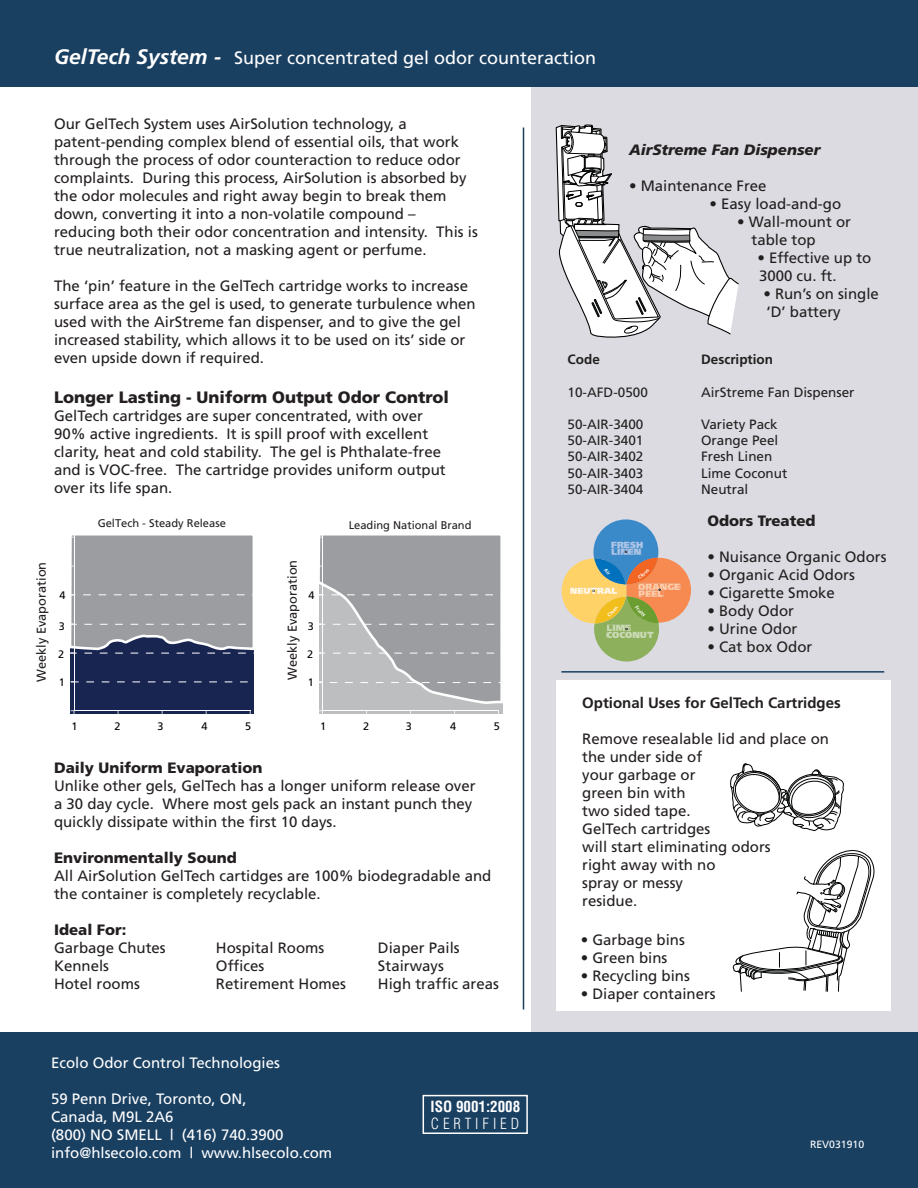
<style>
.page{position:relative;width:918px;height:1188px;background:#fff}
.page>*{position:absolute;margin:0;border:0;box-sizing:border-box;transform-origin:0 0}
.t1{font:18px "Frutiger";color:#fff}
.t2{font:900 16.5px "Frutiger";color:#231f20}
.t3{font:15px/18px "Frutiger";color:#231f20}
.t4{font:15px/18px "Frutiger";color:#fff}
.t5{font:900 15px "Frutiger";color:#231f20}
.t6{font:700 15px "Frutiger";color:#231f20}
.t7{font:italic 900 15px "Frutiger";color:#231f20}
.t8{font:700 condensed 15px "Helvetica";color:#fff}
.t9{font:300 condensed 15px "Helvetica";letter-spacing:.26em;color:#fff}
.t10{font:13.5px "Frutiger";color:#231f20}
.t11{font:700 13.5px "Frutiger";color:#231f20}
.t12{font:12.75px "Frutiger";color:#221e1f}
.t13{font:11.1px "Frutiger";color:#231f20}
.t14{font:10.95px "Frutiger";color:#010202}
.t15{font:10.5px "Frutiger";color:#fff}
.t16{font:900 8.85px/6.9px "Frutiger";color:#cadab5}
.t17{font:900 8.85px/6.9px "Frutiger";color:#fccdae}
.t18{font:900 8.85px/6.9px "Frutiger";color:#aec5e6}
.t19{font:900 8.85px "Frutiger";color:#fff8eb}
.s1{font-weight:700;font-style:italic;font-size:21px}
</style>
<div class="page">
<div style="left:532px;top:79px;width:386px;height:1109px;background:#dbdbe1"></div>
<div style="left:556px;top:680px;width:335px;height:331px;background:#fff"></div>
<div style="left:70px;top:534px;width:184px;height:180px;background:#192551"></div>
<hr style="left:74px;top:534px;width:1px;height:177px;background:#fff">
<hr style="left:74px;top:710px;width:176px;height:1px;background:#fff">
<svg style="left:70px;top:534px;width:184px;height:120px;background:#989ba0"></svg>
<svg style="left:71px;top:681px;width:177px;height:2px"></svg>
<svg style="left:319px;top:535px;width:184px;height:179px;background:#a9abad"></svg>
<svg style="left:556px;top:124px;width:183px;height:214px"></svg>
<hr style="left:523px;top:128px;width:1px;height:882px;background:#193f61">
<div style="left:0;top:0;width:918px;height:86px;background:#193f61"></div>
<svg style="left:732px;top:850px;width:143px;height:142px"></svg>
<svg style="left:730px;top:763px;width:114px;height:68px"></svg>
<div style="left:0;top:1033px;width:918px;height:155px;background:#193f61"></div>
<hr style="left:561px;top:671px;width:323px;height:2px;background:#193f61">
<div style="left:423px;top:1095px;width:105px;height:39px;border:2px solid #fff"></div>
<svg style="left:562px;top:519px;width:129px;height:143px"></svg>
<p class="t1" style="left:54px;top:50px;width:544px"><span class="s1">GelTech System -</span> Super concentrated gel odor counteraction</p>
<p class="t3" style="left:54px;top:116px;width:425px">Our GelTech System uses AirSolution technology, a patent-pending complex blend of essential oils, that work through the process of odor counteraction to reduce odor complaints. During this process, AirSolution is absorbed by the odor molecules and right away begin to break them down, converting it into a non-volatile compound – reducing both their odor concentration and intensity. This is true neutralization, not a masking agent or perfume.</p>
<p class="t3" style="left:54px;top:278px;width:423px">The ‘pin’ feature in the GelTech cartridge works to increase surface area as the gel is used, to generate turbulence when used with the AirStreme fan dispenser, and to give the gel increased stability, which allows it to be used on its’ side or even upside down if required.</p>
<p class="t2" style="left:54px;top:390px;width:397px">Longer Lasting - Uniform Output Odor Control</p>
<p class="t3" style="left:54px;top:408px;width:393px">GelTech cartridges are super concentrated, with over 90% active ingredients. It is spill proof with excellent clarity, heat and cold stability. The gel is Phthalate-free and is VOC-free. The cartridge provides uniform output over its life span.</p>
<p class="t12" style="left:36px;top:682px;width:122px;rotate:-90deg">Weekly Evaporation</p>
<p class="t14" style="left:59px;top:591px;width:8px">4</p>
<p class="t14" style="left:59px;top:622px;width:8px">3</p>
<p class="t14" style="left:58px;top:650px;width:8px">2</p>
<p class="t14" style="left:59px;top:677px;width:8px">1</p>
<p class="t13" style="left:98px;top:519px;width:130px">GelTech - Steady Release</p>
<p class="t14" style="left:72px;top:722px;width:8px">1</p>
<p class="t14" style="left:115px;top:722px;width:8px">2</p>
<p class="t14" style="left:157px;top:722px;width:8px">3</p>
<p class="t14" style="left:202px;top:722px;width:8px">4</p>
<p class="t14" style="left:245px;top:722px;width:8px">5</p>
<p class="t12" style="left:287px;top:680px;width:122px;rotate:-90deg">Weekly Evaporation</p>
<p class="t14" style="left:309px;top:591px;width:8px">4</p>
<p class="t14" style="left:308px;top:622px;width:8px">3</p>
<p class="t14" style="left:307px;top:650px;width:8px">2</p>
<p class="t14" style="left:308px;top:677px;width:8px">1</p>
<p class="t13" style="left:349px;top:520px;width:124px">Leading National Brand</p>
<p class="t14" style="left:320px;top:722px;width:8px">1</p>
<p class="t14" style="left:363px;top:722px;width:8px">2</p>
<p class="t14" style="left:406px;top:722px;width:8px">3</p>
<p class="t14" style="left:450px;top:722px;width:8px">4</p>
<p class="t14" style="left:494px;top:722px;width:8px">5</p>
<p class="t5" style="left:54px;top:762px;width:210px">Daily Uniform Evaporation</p>
<p class="t3" style="left:54px;top:778px;width:423px">Unlike other gels, GelTech has a longer uniform release over a 30 day cycle. Where most gels pack an instant punch they quickly dissipate within the first 10 days.</p>
<p class="t5" style="left:54px;top:852px;width:184px">Environmentally Sound</p>
<p class="t3" style="left:54px;top:868px;width:439px">All AirSolution GelTech cartidges are 100% biodegradable and the container is completely recyclable.</p>
<p class="t5" style="left:54px;top:924px;width:74px">Ideal For:</p>
<p class="t3" style="left:54px;top:940px;width:113px">Garbage Chutes</p>
<p class="t3" style="left:216px;top:940px;width:110px">Hospital Rooms</p>
<p class="t3" style="left:378px;top:940px;width:83px">Diaper Pails</p>
<p class="t3" style="left:54px;top:958px;width:57px">Kennels</p>
<p class="t3" style="left:216px;top:958px;width:50px">Offices</p>
<p class="t3" style="left:378px;top:958px;width:67px">Stairways</p>
<p class="t3" style="left:54px;top:976px;width:87px">Hotel rooms</p>
<p class="t3" style="left:216px;top:976px;width:132px">Retirement Homes</p>
<p class="t3" style="left:378px;top:976px;width:122px">High traffic areas</p>
<p class="t4" style="left:51px;top:1055px;width:230px">Ecolo Odor Control Technologies</p>
<p class="t4" style="left:51px;top:1091px;width:283px">59 Penn Drive, Toronto, ON,<br>Canada, M9L 2A6<br>(800) NO SMELL | (416) 740.3900 info@hlsecolo.com | www.hlsecolo.com</p>
<p class="t8" style="left:431px;top:1101px;width:91px">ISO 9001:2008</p>
<p class="t9" style="left:431px;top:1117px;width:90px">CERTIFIED</p>
<p class="t7" style="left:629px;top:144px;width:193px">AirStreme Fan Dispenser</p>
<p class="t3" style="left:629px;top:178px;width:139px">• Maintenance Free</p>
<p class="t3" style="left:710px;top:196px;width:133px">• Easy load-and-go</p>
<p class="t3" style="left:752px;top:214px;width:101px;text-indent:-14px">• Wall-mount or table top</p>
<p class="t3" style="left:758px;top:250px;width:115px">• Effective up to<br>3000 cu. ft.</p>
<p class="t3" style="left:764px;top:286px;width:117px">• Run’s on single ‘D’ battery</p>
<p class="t11" style="left:568px;top:354px;width:34px">Code</p>
<p class="t11" style="left:701px;top:354px;width:73px">Description</p>
<p class="t10" style="left:568px;top:386px;width:82px">10-AFD-0500</p>
<p class="t10" style="left:701px;top:386px;width:155px">AirStreme Fan Dispenser</p>
<p class="t10" style="left:568px;top:419px;width:77px">50-AIR-3400</p>
<p class="t10" style="left:701px;top:419px;width:78px">Variety Pack</p>
<p class="t10" style="left:568px;top:435px;width:77px">50-AIR-3401</p>
<p class="t10" style="left:701px;top:435px;width:79px">Orange Peel</p>
<p class="t10" style="left:568px;top:451px;width:77px">50-AIR-3402</p>
<p class="t10" style="left:701px;top:451px;width:73px">Fresh Linen</p>
<p class="t10" style="left:568px;top:467px;width:77px">50-AIR-3403</p>
<p class="t10" style="left:701px;top:467px;width:88px">Lime Coconut</p>
<p class="t10" style="left:568px;top:484px;width:77px">50-AIR-3404</p>
<p class="t10" style="left:701px;top:484px;width:49px">Neutral</p>
<p class="t18" style="left:611px;top:542px;width:34px">FRESH<br>LINEN</p>
<p class="t19" style="left:570px;top:587px;width:49px">NEUTRAL</p>
<p class="t16" style="left:607px;top:625px;width:49px">LIME<br>COCONUT</p>
<p class="t17" style="left:638px;top:584px;width:43px">ORANGE<br>PEEL</p>
<p class="t5" style="left:707px;top:515px;width:110px">Odors Treated</p>
<p class="t3" style="left:707px;top:549px;width:181px">• Nuisance Organic Odors</p>
<p class="t3" style="left:707px;top:567px;width:149px">• Organic Acid Odors</p>
<p class="t3" style="left:707px;top:585px;width:129px">• Cigarette Smoke</p>
<p class="t3" style="left:707px;top:603px;width:88px">• Body Odor</p>
<p class="t3" style="left:707px;top:621px;width:92px">• Urine Odor</p>
<p class="t3" style="left:707px;top:639px;width:107px">• Cat box Odor</p>
<p class="t6" style="left:582px;top:696px;width:260px">Optional Uses for GelTech Cartridges</p>
<p class="t3" style="left:582px;top:731px;width:248px">Remove resealable lid and place on the under side of<br>your garbage or<br>green bin with<br>two sided tape.<br>GelTech cartridges<br>will start eliminating odors<br>right away with no<br>spray or messy<br>residue.</p>
<p class="t3" style="left:581px;top:932px;width:106px">• Garbage bins</p>
<p class="t3" style="left:581px;top:950px;width:88px">• Green bins</p>
<p class="t3" style="left:581px;top:968px;width:111px">• Recycling bins</p>
<p class="t3" style="left:581px;top:986px;width:137px">• Diaper containers</p>
<p class="t15" style="left:810px;top:1140px;width:56px">REV031910</p>
</div>
